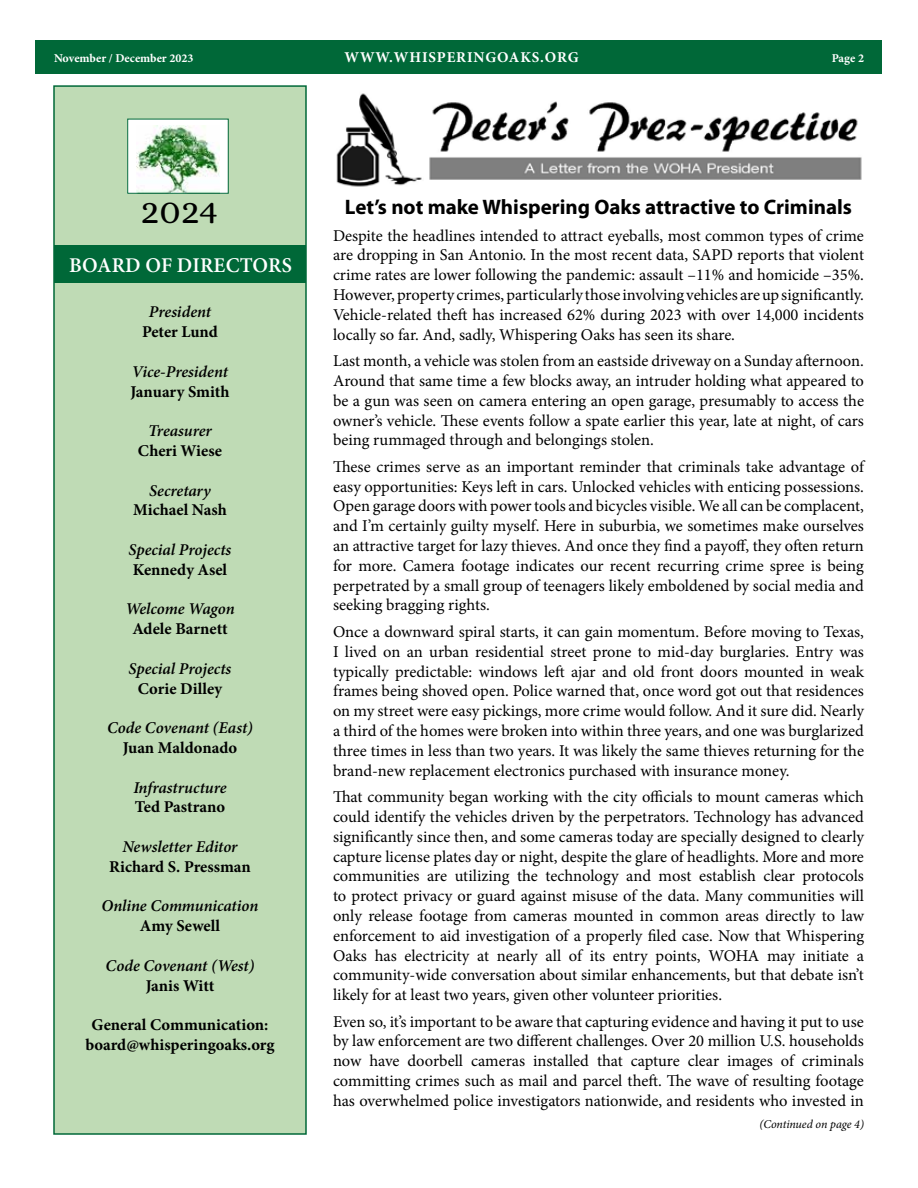
<style>
.page{position:relative;width:918px;height:1188px;background:#fff}
.page>*{position:absolute;margin:0;border:0;box-sizing:border-box;transform-origin:0 0}
.t1{font:37.5px "Alice";color:#000}
.t2{font:700 21px "Myriad Pro";color:#000}
.t3{font:600 21px "Minion Pro";letter-spacing:.01em;color:#fff}
.t4{font:16.5px/19.8px "Minion Pro";color:#000;text-align:justify}
.t5{font:700 16.5px/19.8px "Minion Pro";color:#000;text-align:center}
.t6{font:italic 600 16.5px "Minion Pro";letter-spacing:-.005em;color:#000}
.t7{font:700 15px "Minion Pro";letter-spacing:.06em;color:#fff}
.t8{font:700 12px "Minion Pro";color:#fff}
.t9{font:italic 12px "Minion Pro";letter-spacing:-.01em;color:#000}
</style>
<div class="page">
<div style="left:36px;top:40px;width:846px;height:34px;background:#006838"></div>
<div style="left:53px;top:85px;width:254px;height:1050px;background:#bfdbb5;border:2px solid #006838"></div>
<div style="left:55px;top:246px;width:251px;height:37px;background:#006838"></div>
<div style="left:128px;top:119px;width:100px;height:74px;background:#fff"></div>
<img style="left:137px;top:125px;width:83px;height:67px">
<div style="left:127px;top:119px;width:102px;height:75px;border:1px solid #006838"></div>
<img style="left:336px;top:93px;width:526px;height:94px">
<p class="t8" style="left:54px;top:50px;width:141px">November / December 2023</p>
<p class="t7" style="left:344px;top:47px;width:236px">WWW.WHISPERINGOAKS.ORG</p>
<p class="t8" style="left:832px;top:49px;width:34px">Page 2</p>
<h1 class="t1" style="left:141px;top:190px;width:79px">2024</h1>
<p class="t3" style="left:69px;top:251px;width:224px">BOARD OF DIRECTORS</p>
<p class="t6" style="left:149px;top:301px;width:64px">President</p>
<p class="t5" style="left:142px;top:322px;width:77px">Peter Lund</p>
<p class="t6" style="left:132px;top:360px;width:98px">Vice-President</p>
<p class="t5" style="left:130px;top:381px;width:101px">January Smith</p>
<p class="t6" style="left:148px;top:419px;width:65px">Treasurer</p>
<p class="t5" style="left:138px;top:441px;width:86px">Cheri Wiese</p>
<p class="t6" style="left:149px;top:479px;width:63px">Secretary</p>
<p class="t5" style="left:133px;top:500px;width:95px">Michael Nash</p>
<p class="t6" style="left:129px;top:538px;width:104px">Special Projects</p>
<p class="t5" style="left:133px;top:559px;width:96px">Kennedy Asel</p>
<p class="t6" style="left:125px;top:598px;width:111px">Welcome Wagon</p>
<p class="t5" style="left:132px;top:619px;width:97px">Adele Barnett</p>
<p class="t6" style="left:129px;top:657px;width:104px">Special Projects</p>
<p class="t5" style="left:138px;top:678px;width:86px">Corie Dilley</p>
<p class="t6" style="left:107px;top:716px;width:147px">Code Covenant (East)</p>
<p class="t5" style="left:123px;top:738px;width:116px">Juan Maldonado</p>
<p class="t6" style="left:133px;top:776px;width:95px">Infrastructure</p>
<p class="t5" style="left:135px;top:797px;width:92px">Ted Pastrano</p>
<p class="t6" style="left:122px;top:835px;width:117px">Newsletter Editor</p>
<p class="t5" style="left:109px;top:856px;width:143px">Richard S. Pressman</p>
<p class="t6" style="left:102px;top:895px;width:158px">Online Communication</p>
<p class="t5" style="left:140px;top:916px;width:82px">Amy Sewell</p>
<p class="t6" style="left:106px;top:954px;width:150px">Code Covenant (West)</p>
<p class="t5" style="left:146px;top:975px;width:70px">Janis Witt</p>
<p class="t5" style="left:85px;top:1015px;width:191px">General Communication: board@whisperingoaks.org</p>
<p class="t2" style="left:345px;top:193px;width:509px">Let’s not make Whispering Oaks attractive to Criminals</p>
<p class="t4" style="left:333px;top:225px;width:533px">Despite the headlines intended to attract eyeballs, most common types of crime are dropping in San Antonio. In the most recent data, SAPD reports that violent crime rates are lower following the pandemic: assault –11% and homicide –35%.<br>However, property crimes, particularly those involving vehicles are up significantly.<br>Vehicle-related theft has increased 62% during 2023 with over 14,000 incidents locally so far. And, sadly, Whispering Oaks has seen its share.</p>
<p class="t4" style="left:333px;top:351px;width:533px">Last month, a vehicle was stolen from an eastside driveway on a Sunday afternoon.<br>Around that same time a few blocks away, an intruder holding what appeared to be a gun was seen on camera entering an open garage, presumably to access the owner’s vehicle. These events follow a spate earlier this year, late at night, of cars being rummaged through and belongings stolen.</p>
<p class="t4" style="left:333px;top:457px;width:533px">These crimes serve as an important reminder that criminals take advantage of easy opportunities: Keys left in cars. Unlocked vehicles with enticing possessions.<br>Open garage doors with power tools and bicycles visible. We all can be complacent, and I’m certainly guilty myself. Here in suburbia, we sometimes make ourselves an attractive target for lazy thieves. And once they find a payoff, they often return for more. Camera footage indicates our recent recurring crime spree is being perpetrated by a small group of teenagers likely emboldened by social media and seeking bragging rights.</p>
<p class="t4" style="left:333px;top:622px;width:533px">Once a downward spiral starts, it can gain momentum. Before moving to Texas, I lived on an urban residential street prone to mid-day burglaries. Entry was typically predictable: windows left ajar and old front doors mounted in weak frames being shoved open. Police warned that, once word got out that residences on my street were easy pickings, more crime would follow. And it sure did. Nearly a third of the homes were broken into within three years, and one was burglarized three times in less than two years. It was likely the same thieves returning for the brand-new replacement electronics purchased with insurance money.</p>
<p class="t4" style="left:333px;top:787px;width:533px">That community began working with the city officials to mount cameras which could identify the vehicles driven by the perpetrators. Technology has advanced significantly since then, and some cameras today are specially designed to clearly capture license plates day or night, despite the glare of headlights. More and more communities are utilizing the technology and most establish clear protocols to protect privacy or guard against misuse of the data. Many communities will only release footage from cameras mounted in common areas directly to law enforcement to aid investigation of a properly filed case. Now that Whispering Oaks has electricity at nearly all of its entry points, WOHA may initiate a community-wide conversation about similar enhancements, but that debate isn’t likely for at least two years, given other volunteer priorities.</p>
<p class="t4" style="left:333px;top:1012px;width:533px">Even so, it’s important to be aware that capturing evidence and having it put to use by law enforcement are two different challenges. Over 20 million U.S. households now have doorbell cameras installed that capture clear images of criminals committing crimes such as mail and parcel theft. The wave of resulting footage has overwhelmed police investigators nationwide, and residents who invested in</p>
<p class="t9" style="left:759px;top:1116px;width:106px">(Continued on page 4)</p>
</div>
